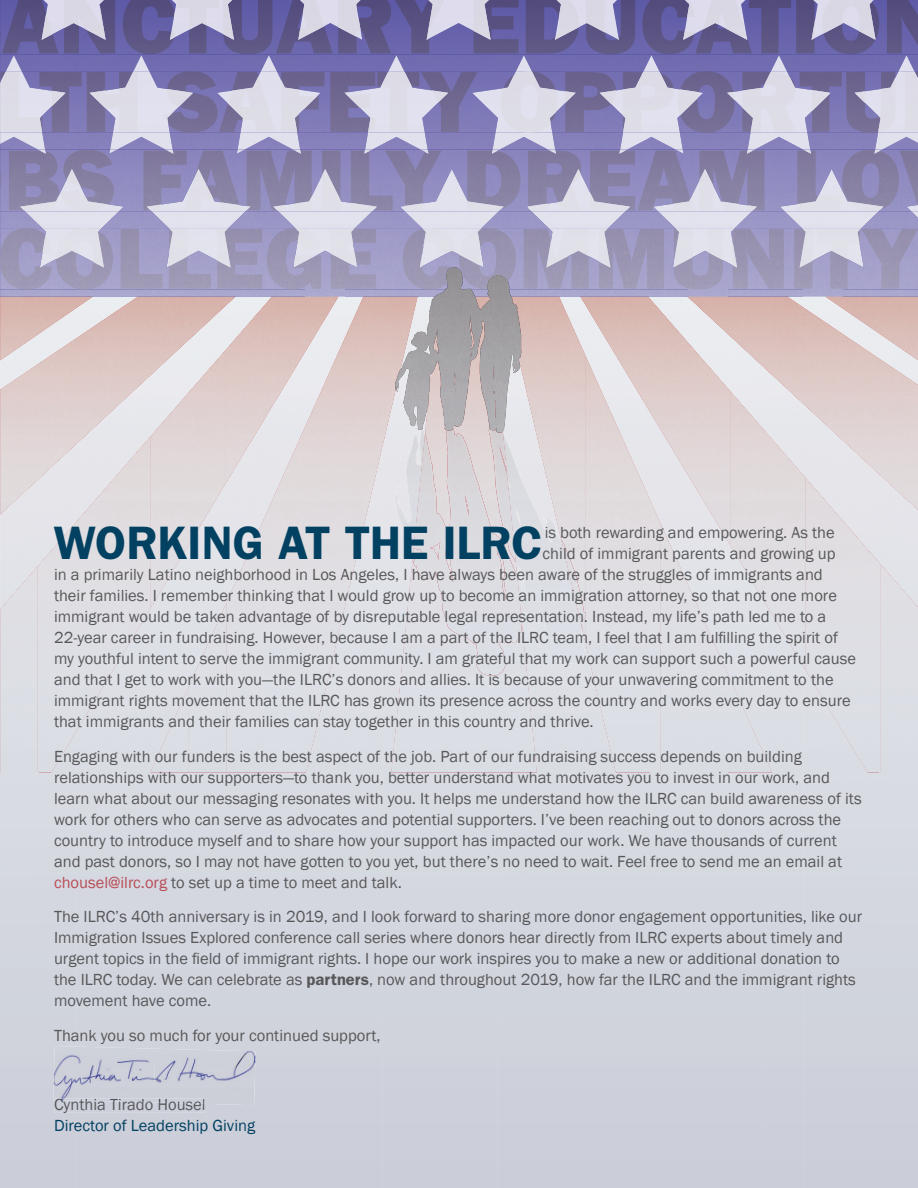
<style>
.page{position:relative;width:918px;height:1188px;background:#fff}
.page>*{position:absolute;margin:0;border:0;box-sizing:border-box;transform-origin:0 0}
.t1{font:600 47.1px "ITC Franklin Gothic Std";color:#024161}
.t2{font:16.5px/21px "Franklin Gothic";color:#57585a}
.t3{font:16.5px "Franklin Gothic";color:#024161}
.s1{color:#b84e58}
.s2{font-family:"ITC Franklin Gothic Std";font-weight:600}
</style>
<div class="page">
<img style="left:0;top:54px;width:918px;height:96px">
<img style="left:0;top:211px;width:306px;height:86px">
<img style="left:306px;top:290px;width:38px;height:7px">
<img style="left:803px;top:290px;width:39px;height:7px">
<img style="left:0;top:0;width:918px;height:54px">
<img style="left:66px;top:71px;width:789px;height:62px">
<img style="left:0;top:150px;width:918px;height:61px">
<img style="left:0;top:228px;width:918px;height:62px">
<img style="left:170px;top:0;width:64px;height:40px">
<img style="left:42px;top:0;width:64px;height:40px">
<img style="left:298px;top:0;width:64px;height:40px">
<img style="left:812px;top:0;width:64px;height:40px">
<img style="left:683px;top:0;width:64px;height:40px">
<img style="left:427px;top:0;width:64px;height:40px">
<img style="left:555px;top:0;width:64px;height:40px">
<img style="left:151px;top:211px;width:95px;height:17px">
<img style="left:147px;top:169px;width:103px;height:42px">
<img style="left:167px;top:228px;width:64px;height:40px">
<img style="left:25px;top:211px;width:94px;height:17px">
<img style="left:20px;top:169px;width:104px;height:42px">
<img style="left:40px;top:228px;width:64px;height:40px">
<img style="left:278px;top:211px;width:94px;height:17px">
<img style="left:273px;top:169px;width:104px;height:42px">
<img style="left:293px;top:228px;width:64px;height:40px">
<img style="left:405px;top:211px;width:94px;height:17px">
<img style="left:400px;top:169px;width:104px;height:42px">
<img style="left:420px;top:228px;width:64px;height:38px">
<img style="left:531px;top:211px;width:95px;height:17px">
<img style="left:527px;top:169px;width:103px;height:42px">
<img style="left:546px;top:228px;width:64px;height:40px">
<img style="left:658px;top:211px;width:94px;height:17px">
<img style="left:653px;top:169px;width:104px;height:42px">
<img style="left:673px;top:228px;width:64px;height:40px">
<img style="left:785px;top:211px;width:94px;height:17px">
<img style="left:780px;top:169px;width:103px;height:42px">
<img style="left:800px;top:228px;width:64px;height:40px">
<svg style="left:906px;top:205px;width:12px;height:13px"></svg>
<img style="left:109px;top:55px;width:64px;height:95px">
<img style="left:90px;top:71px;width:103px;height:62px">
<img style="left:109px;top:150px;width:64px;height:4px">
<img style="left:0;top:55px;width:45px;height:95px">
<img style="left:0;top:71px;width:66px;height:62px">
<svg style="left:38px;top:150px;width:8px;height:4px"></svg>
<img style="left:492px;top:55px;width:64px;height:95px">
<img style="left:472px;top:71px;width:104px;height:62px">
<img style="left:492px;top:150px;width:64px;height:4px">
<img style="left:364px;top:55px;width:64px;height:95px">
<img style="left:345px;top:71px;width:103px;height:62px">
<img style="left:364px;top:150px;width:64px;height:4px">
<img style="left:237px;top:55px;width:64px;height:95px">
<img style="left:217px;top:71px;width:104px;height:62px">
<img style="left:237px;top:150px;width:64px;height:4px">
<img style="left:875px;top:55px;width:43px;height:95px">
<img style="left:855px;top:71px;width:63px;height:62px">
<svg style="left:874px;top:150px;width:8px;height:4px"></svg>
<img style="left:747px;top:55px;width:64px;height:95px">
<img style="left:727px;top:71px;width:104px;height:62px">
<img style="left:747px;top:150px;width:64px;height:4px">
<img style="left:619px;top:55px;width:64px;height:95px">
<img style="left:600px;top:71px;width:103px;height:62px">
<img style="left:619px;top:150px;width:64px;height:4px">
<img style="left:0;top:609px;width:38px;height:579px">
<svg style="left:455px;top:1147px;width:8px;height:9px"></svg>
<div style="left:0;top:515px;width:38px;height:94px;background:#e1e3e9"></div>
<img style="left:0;top:298px;width:236px;height:217px">
<img style="left:226px;top:298px;width:77px;height:104px">
<img style="left:150px;top:349px;width:76px;height:212px">
<img style="left:113px;top:436px;width:38px;height:235px">
<img style="left:226px;top:402px;width:49px;height:54px">
<div style="left:75px;top:479px;width:38px;height:255px;background:#dfdee4"></div>
<img style="left:226px;top:455px;width:17px;height:29px">
<div style="left:37px;top:523px;width:38px;height:250px;background:#dddee4"></div>
<img style="left:150px;top:561px;width:29px;height:48px">
<img style="left:303px;top:298px;width:92px;height:210px">
<img style="left:265px;top:430px;width:38px;height:343px">
<div style="left:226px;top:516px;width:39px;height:257px;background:#dedfe4"></div>
<div style="left:303px;top:508px;width:65px;height:159px;background:#e0dfe3"></div>
<div style="left:188px;top:602px;width:39px;height:171px;background:#dddee5"></div>
<div style="left:150px;top:687px;width:39px;height:86px;background:#dbdee4"></div>
<div style="left:303px;top:667px;width:28px;height:106px;background:#dcdee4"></div>
<div style="left:391px;top:432px;width:146px;height:341px;background:#dcdfe5"></div>
<img style="left:522px;top:298px;width:63px;height:131px">
<img style="left:585px;top:402px;width:38px;height:371px">
<div style="left:623px;top:439px;width:38px;height:334px;background:#dfdee4"></div>
<div style="left:660px;top:522px;width:38px;height:251px;background:#dddee4"></div>
<div style="left:698px;top:606px;width:37px;height:167px;background:#dddee5"></div>
<div style="left:735px;top:689px;width:37px;height:84px;background:#dbdee4"></div>
<img style="left:580px;top:298px;width:107px;height:104px">
<div style="left:730px;top:510px;width:38px;height:98px;background:#e0dee2"></div>
<img style="left:644px;top:402px;width:43px;height:54px">
<div style="left:768px;top:510px;width:37px;height:161px;background:#dfdee3"></div>
<img style="left:676px;top:455px;width:11px;height:53px">
<div style="left:805px;top:510px;width:38px;height:223px;background:#dedee3"></div>
<img style="left:708px;top:510px;width:23px;height:36px">
<div style="left:843px;top:521px;width:38px;height:252px;background:#dddee4"></div>
<div style="left:880px;top:564px;width:38px;height:209px;background:#dddee4"></div>
<img style="left:687px;top:298px;width:231px;height:212px">
<img style="left:825px;top:298px;width:93px;height:62px">
<img style="left:0;top:297px;width:918px;height:1px">
<img style="left:395px;top:429px;width:194px;height:235px">
<img style="left:413px;top:434px;width:103px;height:242px">
<img style="left:561px;top:539px;width:25px;height:91px">
<svg style="left:395px;top:266px;width:127px;height:168px;background:#aeaab2"></svg>
<img style="left:454px;top:353px;width:42px;height:65px">
<img style="left:395px;top:271px;width:53px;height:159px">
<img style="left:53px;top:1046px;width:102px;height:54px">
<img style="left:154px;top:1049px;width:102px;height:56px">
<img style="left:55px;top:1099px;width:149px;height:5px">
<h1 class="t1" style="left:54px;top:515px;width:490px">WORKING AT THE ILRC</h1>
<p class="t2" style="left:545px;top:523px;width:292px">is both rewarding and empowering. As the</p>
<p class="t2" style="left:543px;top:544px;width:294px">child of immigrant parents and growing up</p>
<p class="t2" style="left:54px;top:565px;width:770px">in a primarily Latino neighborhood in Los Angeles, I have always been aware of the struggles of immigrants and</p>
<p class="t2" style="left:54px;top:586px;width:785px">their families. I remember thinking that I would grow up to become an immigration attorney, so that not one more</p>
<p class="t2" style="left:54px;top:607px;width:774px">immigrant would be taken advantage of by disreputable legal representation. Instead, my life’s path led me to a</p>
<p class="t2" style="left:54px;top:628px;width:785px">22-year career in fundraising. However, because I am a part of the ILRC team, I feel that I am fulfilling the spirit of</p>
<p class="t2" style="left:54px;top:649px;width:804px">my youthful intent to serve the immigrant community. I am grateful that my work can support such a powerful cause</p>
<p class="t2" style="left:54px;top:670px;width:781px">and that I get to work with you—the ILRC’s donors and allies. It is because of your unwavering commitment to the</p>
<p class="t2" style="left:54px;top:691px;width:798px">immigrant rights movement that the ILRC has grown its presence across the country and works every day to ensure</p>
<p class="t2" style="left:54px;top:712px;width:541px">that immigrants and their families can stay together in this country and thrive.</p>
<p class="t2" style="left:54px;top:746px;width:809px">Engaging with our funders is the best aspect of the job. Part of our fundraising success depends on building relationships with our supporters—to thank you, better understand what motivates you to invest in our work, and learn what about our messaging resonates with you. It helps me understand how the ILRC can build awareness of its work for others who can serve as advocates and potential supporters. I’ve been reaching out to donors across the country to introduce myself and to share how your support has impacted our work. We have thousands of current and past donors, so I may not have gotten to you yet, but there’s no need to wait. Feel free to send me an email at <span class="s1">chousel@ilrc.org</span> to set up a time to meet and talk.</p>
<p class="t2" style="left:54px;top:907px;width:810px">The ILRC’s 40th anniversary is in 2019, and I look forward to sharing more donor engagement opportunities, like our Immigration Issues Explored conference call series where donors hear directly from ILRC experts about timely and urgent topics in the field of immigrant rights. I hope our work inspires you to make a new or additional donation to the ILRC today. We can celebrate as <span class="s2">partners</span>, now and throughout 2019, how far the ILRC and the immigrant rights movement have come.</p>
<p class="t2" style="left:54px;top:1025px;width:328px">Thank you so much for your continued support,</p>
<p class="t2" style="left:54px;top:1094px;width:153px">Cynthia Tirado Housel</p>
<p class="t3" style="left:54px;top:1115px;width:203px">Director of Leadership Giving</p>
</div>
